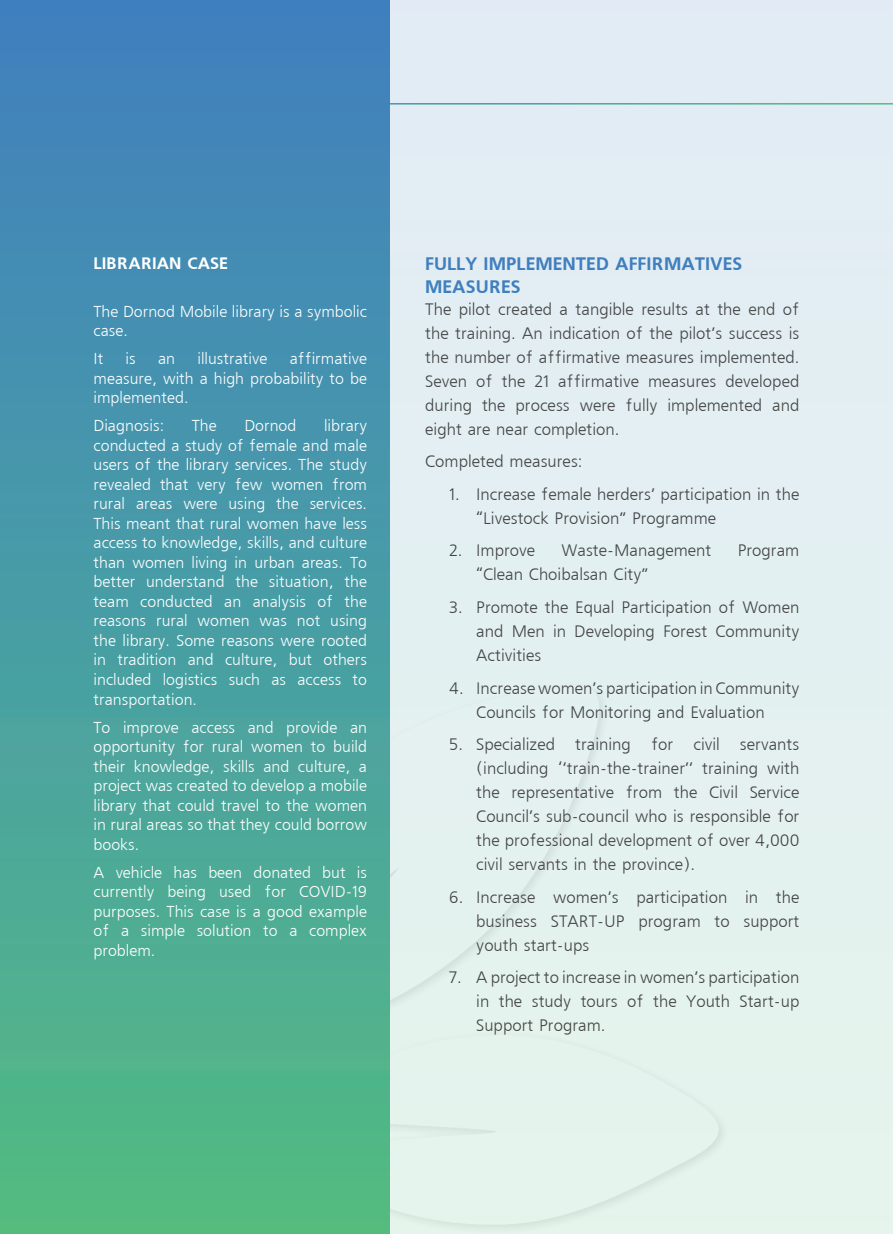
<style>
.page{position:relative;width:893px;height:1234px;background:#fff}
.page>*{position:absolute;margin:0;border:0;box-sizing:border-box;transform-origin:0 0}
.t1{font:700 18px/22.5px "Mogul Freeset";color:#407fbf}
.t2{font:16.5px/24px "Mogul Freeset";color:#434343;text-align:justify}
.t3{font:700 16.5px "Mogul Freeset";color:#fff}
.t4{font:15.75px/19.5px "Mogul Freeset";color:#fff;text-align:justify}
</style>
<div class="page">
<div style="left:0;top:0;width:893px;height:1233px;background:#e3f0f1"></div>
<hr style="left:94px;top:103px;width:799px;height:1px;background:#fff">
<div style="left:0;top:0;width:389px;height:1233px;background:linear-gradient(to bottom,#3f7fc2,#53bc83)"></div>
<p class="t3" style="left:94px;top:254px;width:136px">LIBRARIAN CASE</p>
<p class="t4" style="left:94px;top:302px;width:275px">The Dornod Mobile library is a symbolic case.</p>
<p class="t4" style="left:94px;top:350px;width:11px">It</p>
<p class="t4" style="left:126px;top:350px;width:12px">is</p>
<p class="t4" style="left:158px;top:350px;width:19px">an</p>
<p class="t4" style="left:197px;top:350px;width:71px">illustrative</p>
<p class="t4" style="left:94px;top:350px;width:275px;text-indent:196px">affirmative measure, with a high probability to be implemented.</p>
<p class="t4" style="left:94px;top:417px;width:72px">Diagnosis:</p>
<p class="t4" style="left:192px;top:417px;width:26px">The</p>
<p class="t4" style="left:244px;top:417px;width:54px">Dornod</p>
<p class="t4" style="left:94px;top:417px;width:275px;text-indent:231px">library conducted a study of female and male users of the library services. The study revealed that very few women from rural areas were using the services.<br>This meant that rural women have less access to knowledge, skills, and culture than women living in urban areas. To better understand the situation, the team conducted an analysis of the reasons rural women was not using the library. Some reasons were rooted in tradition and culture, but others included logistics such as access to transportation.</p>
<p class="t4" style="left:94px;top:718px;width:275px">To improve access and provide an opportunity for rural women to build their knowledge, skills and culture, a project was created to develop a mobile library that could travel to the women in rural areas so that they could borrow books.</p>
<p class="t4" style="left:94px;top:863px;width:275px">A vehicle has been donated but is currently being used for COVID-19 purposes. This case is a good example of a simple solution to a complex problem.</p>
<p class="t1" style="left:425px;top:253px;width:319px">FULLY IMPLEMENTED AFFIRMATIVES<br>MEASURES</p>
<p class="t2" style="left:425px;top:298px;width:376px">The pilot created a tangible results at the end of the training. An indication of the pilot’s success is the number of affirmative measures implemented.<br>Seven of the 21 affirmative measures developed during the process were fully implemented and eight are near completion.</p>
<p class="t2" style="left:425px;top:450px;width:159px">Completed measures:</p>
<p class="t2" style="left:476px;top:483px;width:325px;text-indent:-27px">1. Increase female herders’ participation in the “Livestock Provision” Programme</p>
<p class="t2" style="left:449px;top:539px;width:88px">2. Improve</p>
<p class="t2" style="left:561px;top:539px;width:152px">Waste-Management</p>
<p class="t2" style="left:738px;top:539px;width:63px">Program</p>
<p class="t2" style="left:476px;top:563px;width:174px">“Clean Choibalsan City”</p>
<p class="t2" style="left:476px;top:596px;width:325px;text-indent:-27px">3. Promote the Equal Participation of Women and Men in Developing Forest Community Activities</p>
<p class="t2" style="left:449px;top:676px;width:352px;text-align:center">4. Increase women’s participation in Community<br>Councils for Monitoring and Evaluation</p>
<p class="t2" style="left:476px;top:733px;width:325px;text-indent:-27px">5. Specialized training for civil servants (including ‘’train-the-trainer’’ training with the representative from the Civil Service Council’s sub-council who is responsible for the professional development of over 4,000 civil servants in the province).</p>
<p class="t2" style="left:476px;top:885px;width:325px;text-indent:-27px">6. Increase women’s participation in the business START-UP program to support youth start-ups</p>
<p class="t2" style="left:476px;top:966px;width:325px;text-indent:-27px">7. A project to increase in women’s participation in the study tours of the Youth Start-up Support Program.</p>
</div>
